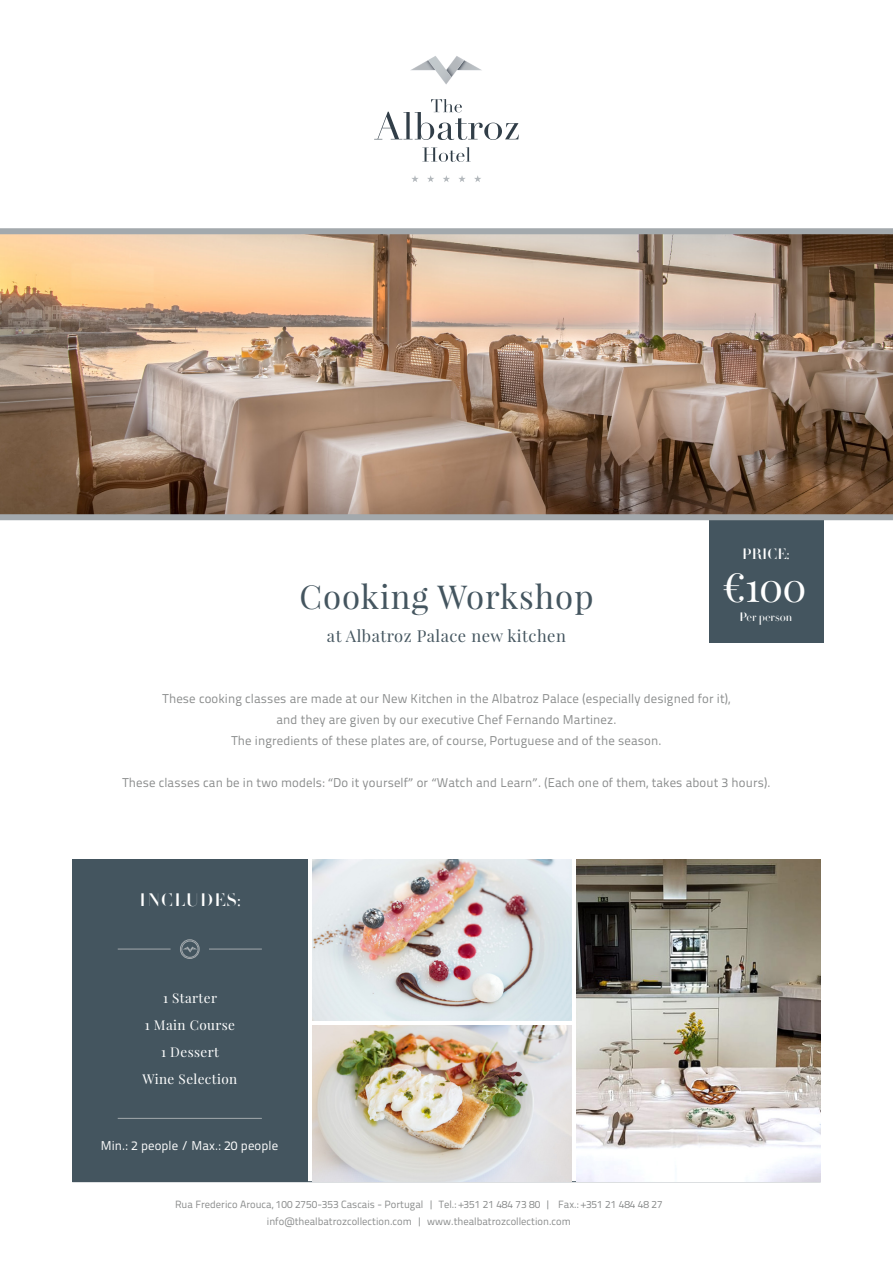
<style>
.page{position:relative;width:893px;height:1263px;background:#fff}
.page>*{position:absolute;margin:0;border:0;box-sizing:border-box;transform-origin:0 0}
.t1{font:40.05px "Playfair Display";color:#fff}
.t2{font:33px "Playfair Display";letter-spacing:.03em;color:#44555f}
.t3{font:18px "Didot HTF M64 Medium";letter-spacing:.05em;color:#fff}
.t4{font:16.5px "Playfair Display";letter-spacing:.03em;color:#44555f}
.t5{font:15px "Didot HTF M64 Medium";letter-spacing:-.01em;color:#fff}
.t6{font:13.5px "Playfair Display";letter-spacing:.03em;color:#fff}
.t7{font:12.75px "Titillium Text 14 L 400 wt";letter-spacing:.01em;color:#8a8c8c}
.t8{font:12.75px "Titillium Text 14 L 400 wt";letter-spacing:.01em;color:#fff}
.t9{font:12.15px "Didot HTF M64 Medium";color:#fff}
.t10{font:10.5px "Titillium Text 14 L 400 wt";color:#8a8c8c}
.s1{font-family:"Calibri"}
</style>
<div class="page">
<svg style="left:412px;top:175px;width:69px;height:7px"></svg>
<svg style="left:410px;top:56px;width:72px;height:29px"></svg>
<svg style="left:422px;top:147px;width:49px;height:15px"></svg>
<svg style="left:374px;top:99px;width:145px;height:41px"></svg>
<div style="left:709px;top:519px;width:115px;height:123px;background:#44555f"></div>
<hr style="left:72px;top:1181px;width:749px;height:1px;background:#44555f">
<div style="left:72px;top:859px;width:236px;height:322px;background:#44555f"></div>
<svg style="left:184px;top:946px;width:12px;height:6px"></svg>
<div style="left:182px;top:941px;width:16px;height:16px;border:1px solid #a3a9ad;border-radius:50%"></div>
<div style="left:180px;top:940px;width:19px;height:19px;border:1px solid #a3a9ad;border-radius:50%"></div>
<hr style="left:209px;top:949px;width:53px;height:1px;background:#a3a9ad">
<hr style="left:118px;top:949px;width:53px;height:1px;background:#a3a9ad">
<hr style="left:118px;top:1118px;width:144px;height:1px;background:#a3a9ad">
<img style="left:312px;top:859px;width:259px;height:161px">
<img style="left:312px;top:1025px;width:259px;height:156px">
<img style="left:576px;top:859px;width:244px;height:322px">
<img style="left:0;top:234px;width:893px;height:280px">
<div style="left:0;top:228px;width:893px;height:6px;background:#a3a9ad"></div>
<div style="left:0;top:514px;width:893px;height:6px;background:#a3a9ad"></div>
<p class="t2" style="left:299px;top:576px;width:295px">Cooking Workshop</p>
<p class="t4" style="left:327px;top:625px;width:241px">at Albatroz Palace new kitchen</p>
<p class="t5" style="left:742px;top:545px;width:49px">PRICE:</p>
<p class="t1" style="left:723px;top:562px;width:85px">€100</p>
<p class="t9" style="left:739px;top:609px;width:54px">Per person</p>
<p class="t7" style="left:163px;top:691px;width:569px">These cooking classes are made at our New Kitchen in the Albatroz Palace (especially designed for it),</p>
<p class="t7" style="left:276px;top:712px;width:342px">and they are given by our executive Chef Fernando Martinez.</p>
<p class="t7" style="left:231px;top:733px;width:432px">The ingredients of these plates are, of course, Portuguese and of the season.</p>
<p class="t7" style="left:122px;top:775px;width:650px">These classes can be in two models: <span class="s1">“</span>Do it yourself<span class="s1">”</span> or <span class="s1">“</span>Watch and Learn<span class="s1">”</span>. (Each one of them, takes about 3 hours).</p>
<p class="t3" style="left:139px;top:888px;width:103px">INCLUDES:</p>
<p class="t6" style="left:163px;top:989px;width:56px">1 Starter</p>
<p class="t6" style="left:145px;top:1016px;width:92px">1 Main Course</p>
<p class="t6" style="left:161px;top:1043px;width:59px">1 Dessert</p>
<p class="t6" style="left:143px;top:1070px;width:96px">Wine Selection</p>
<p class="t8" style="left:101px;top:1137px;width:179px">Min.: 2 people / Max.: 20 people</p>
<p class="t10" style="left:175px;top:1198px;width:489px">Rua Frederico Arouca, 100 2750-353 Cascais - Portugal | Tel.: +351 21 484 73 80 | Fax.: +351 21 484 48 27</p>
<p class="t10" style="left:267px;top:1215px;width:305px">info@thealbatrozcollection.com | www.thealbatrozcollection.com</p>
</div>
